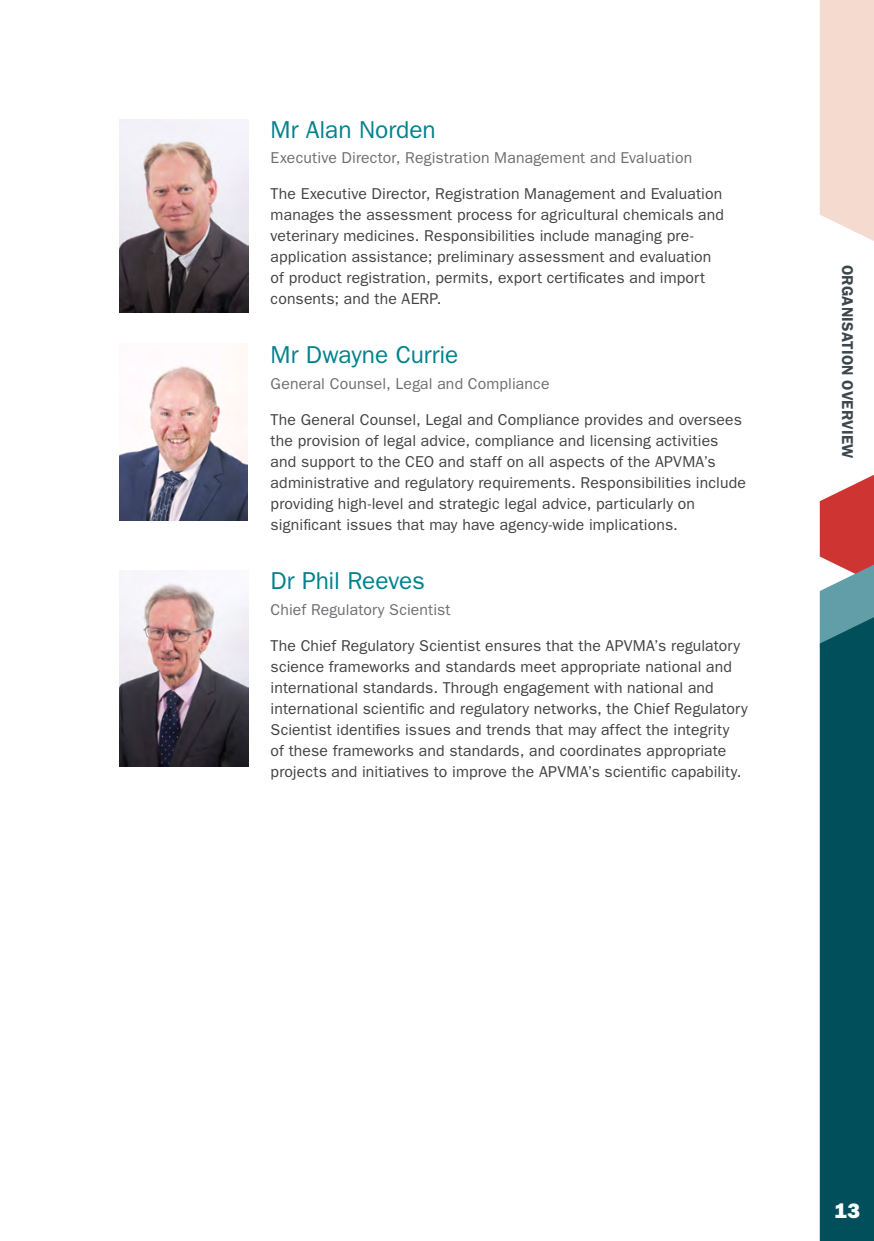
<style>
.page{position:relative;width:874px;height:1241px;background:#fff}
.page>*{position:absolute;margin:0;border:0;box-sizing:border-box;transform-origin:0 0}
.t1{font:24.5px "ITC Franklin Gothic Std";letter-spacing:-.005em;color:#00828c}
.t2{font:21px "ITC Franklin Gothic Std Hvy";color:#fff}
.Body{font:15.75px/21px "ITC Franklin Gothic Std";letter-spacing:.01em;color:#414042}
.Executive_Team_-_Tit{font:15.75px "ITC Franklin Gothic Std";letter-spacing:.01em;color:#6d6e71}
.t3{font:600 15.75px "ITC Franklin Gothic Std";letter-spacing:.01em;color:#3c474d}
</style>
<div class="page">
<svg style="left:819px;top:475px;width:54px;height:765px;background:#2a5c65"></svg>
<svg style="left:819px;top:0;width:54px;height:241px;background:#f5ddd3"></svg>
<img style="left:119px;top:119px;width:129px;height:193px">
<img style="left:119px;top:571px;width:129px;height:195px">
<img style="left:119px;top:366px;width:129px;height:154px">
<h2 class="t1" style="left:270px;top:115px;width:167px">Mr Alan Norden</h2>
<p class="Executive_Team_-_Tit" style="left:270px;top:149px;width:423px">Executive Director, Registration Management and Evaluation</p>
<p class="Body" style="left:270px;top:183px;width:454px">The Executive Director, Registration Management and Evaluation manages the assessment process for agricultural chemicals and veterinary medicines. Responsibilities include managing pre&shy;application assistance; preliminary assessment and evaluation of product registration, permits, export certificates and import consents; and the AERP.</p>
<h2 class="t1" style="left:270px;top:341px;width:189px">Mr Dwayne Currie</h2>
<p class="Executive_Team_-_Tit" style="left:270px;top:374px;width:280px">General Counsel, Legal and Compliance</p>
<p class="Body" style="left:270px;top:409px;width:476px">The General Counsel, Legal and Compliance provides and oversees the provision of legal advice, compliance and licensing activities and support to the CEO and staff on all aspects of the APVMA’s administrative and regulatory requirements. Responsibilities include providing high-level and strategic legal advice, particularly on significant issues that may have agency-wide implications.</p>
<h2 class="t1" style="left:270px;top:566px;width:156px">Dr Phil Reeves</h2>
<p class="Executive_Team_-_Tit" style="left:270px;top:600px;width:181px">Chief Regulatory Scientist</p>
<p class="Body" style="left:270px;top:635px;width:478px">The Chief Regulatory Scientist ensures that the APVMA’s regulatory science frameworks and standards meet appropriate national and international standards. Through engagement with national and international scientific and regulatory networks, the Chief Regulatory Scientist identifies issues and trends that may affect the integrity<br>of these frameworks and standards, and coordinates appropriate projects and initiatives to improve the APVMA’s scientific capability.</p>
<p class="t3" style="left:856px;top:265px;width:195px;rotate:90deg">ORGANISATION OVERVIEW</p>
<h2 class="t2" style="left:834px;top:1198px;width:27px">13</h2>
<h2 class="t2" style="left:840px;top:1198px;width:14px">3</h2>
</div>
